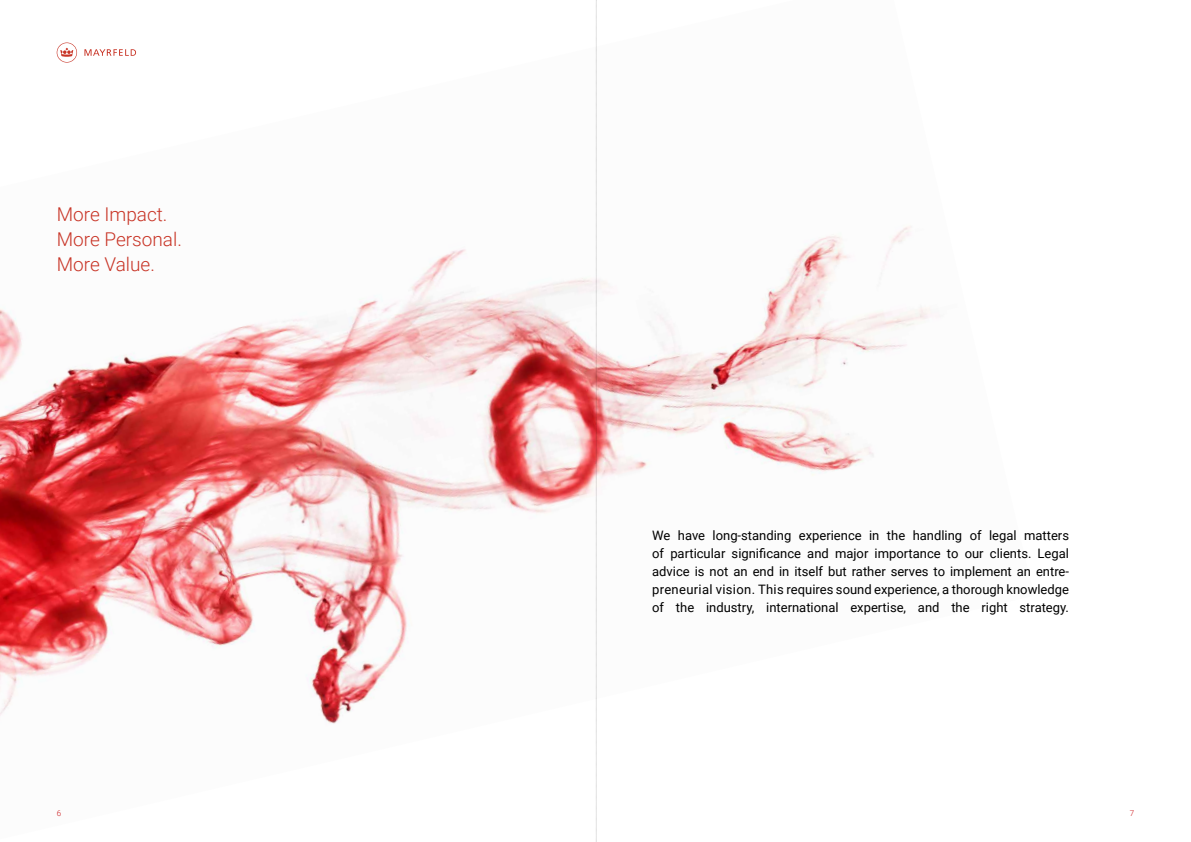
<style>
.page{position:relative;width:1191px;height:842px;background:#fff}
.page>*{position:absolute;margin:0;border:0;box-sizing:border-box;transform-origin:0 0}
.t1{font:300 19px/25px "Roboto";color:#c83426}
.t2{font:13px/18px "Roboto";color:#000;text-align:justify}
.t3{font:300 8px "Roboto";color:#cd171a}
</style>
<div class="page">
<img style="left:0;top:0;width:933px;height:840px">
<h1 class="t1" style="left:57px;top:201px;width:127px">More Impact.<br>More Personal.<br>More Value.</h1>
<p class="t2" style="left:652px;top:526px;width:418px">We have long-standing experience in the handling of legal matters of particular significance and major importance to our clients. Legal advice is not an end in itself but rather serves to implement an entre&shy;preneurial vision. This requires sound experience, a thorough knowledge of the industry, international expertise, and the right strategy.</p>
<p class="t3" style="left:57px;top:808px;width:6px">6</p>
<p class="t3" style="left:1129px;top:808px;width:6px">7</p>
</div>
